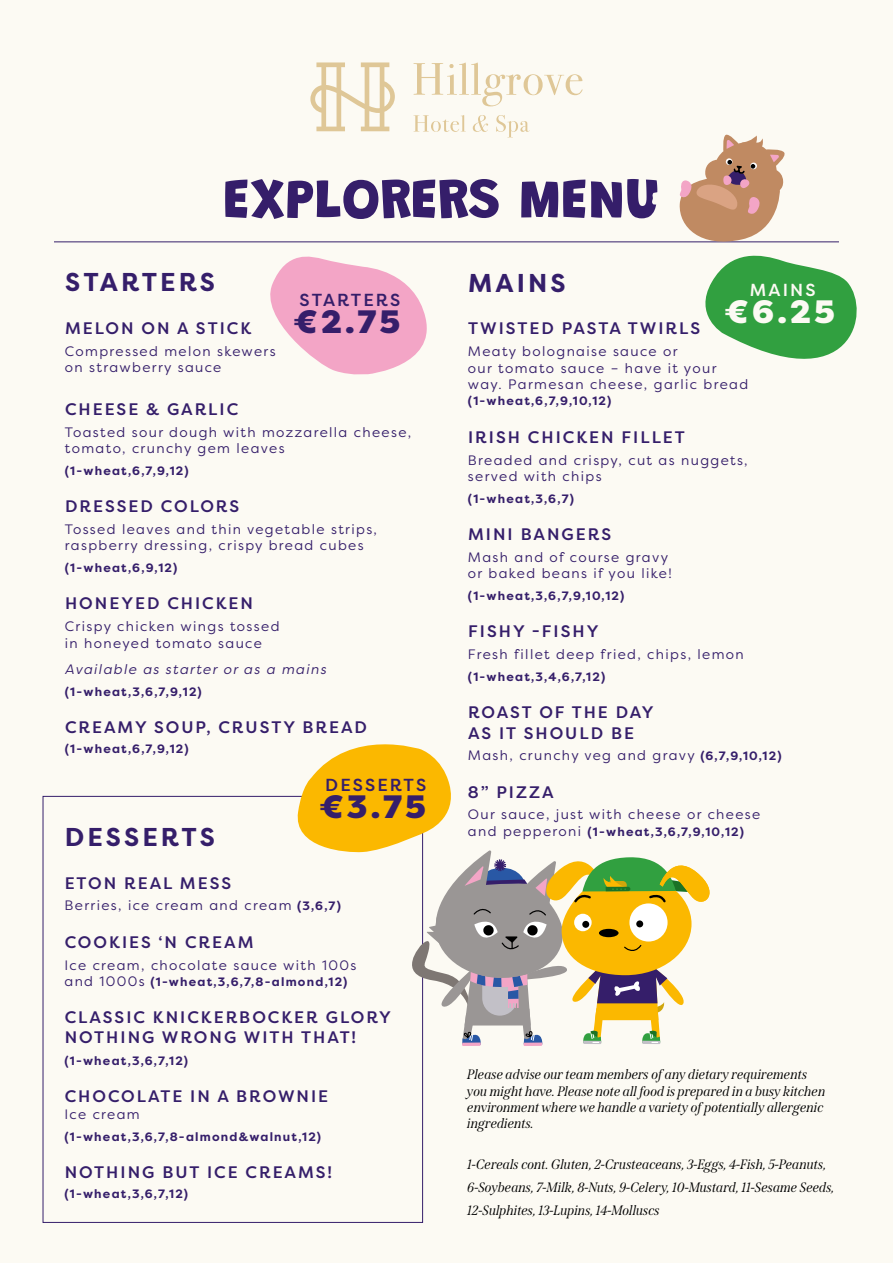
<style>
.page{position:relative;width:893px;height:1263px;background:#fcfaf3}
.page>*{position:absolute;margin:0;border:0;box-sizing:border-box;transform-origin:0 0}
.t1{font:800 57.15px "Grandstander";color:#351e6a}
.t2{font:900 32.4px "Filson Pro";color:#351e6a}
.t3{font:900 32.4px "Filson Pro";color:#fcfaf3}
.t4{font:700 25.8px "Filson Pro";letter-spacing:.12em;color:#351e6a}
.t5{font:500 17.4px "Filson Pro";letter-spacing:.12em;color:#351e6a}
.t6{font:500 17.4px "Filson Pro";letter-spacing:.12em;color:#fcfaf3}
.t7{font:500 16.65px/20.1px "Filson Pro";letter-spacing:.12em;color:#351e6a}
.t8{font:13.65px/16.4px "Filson Pro";letter-spacing:.1em;color:#351e6a}
.t9{font:italic 13.65px/16.4px "Span";color:#000}
.t10{font:italic 13.65px "Filson Pro";letter-spacing:.1em;color:#351e6a}
.t11{font:700 12.15px "Filson Pro";letter-spacing:.1em;color:#351e6a}
.s1{font-weight:700;font-size:12.15px}
.s2{font-weight:400;font-size:13.65px}
</style>
<div class="page">
<hr style="left:54px;top:242px;width:785px;height:1px;background:#351e6a">
<svg style="left:270px;top:256px;width:157px;height:119px"></svg>
<svg style="left:293px;top:744px;width:417px;height:303px"></svg>
<svg style="left:677px;top:134px;width:180px;height:225px"></svg>
<svg style="left:310px;top:62px;width:85px;height:69px"></svg>
<svg style="left:413px;top:62px;width:170px;height:44px"></svg>
<svg style="left:413px;top:115px;width:53px;height:17px"></svg>
<svg style="left:473px;top:115px;width:15px;height:17px"></svg>
<svg style="left:496px;top:115px;width:34px;height:22px"></svg>
<h1 class="t1" style="left:223px;top:155px;width:438px">EXPLORERS MENU</h1>
<h3 class="t4" style="left:65px;top:266px;width:152px">STARTERS</h3>
<p class="t7" style="left:65px;top:317px;width:188px">MELON ON A STICK</p>
<p class="t8" style="left:65px;top:342px;width:212px">Compressed melon skewers on strawberry sauce</p>
<p class="t7" style="left:65px;top:398px;width:175px">CHEESE &amp; GARLIC</p>
<p class="t8" style="left:65px;top:423px;width:348px">Toasted sour dough with mozzarella cheese, tomato, crunchy gem leaves</p>
<p class="t11" style="left:65px;top:463px;width:125px">(1-wheat,6,7,9,12)</p>
<p class="t7" style="left:65px;top:496px;width:176px">DRESSED COLORS</p>
<p class="t8" style="left:65px;top:521px;width:314px">Tossed leaves and thin vegetable strips, raspberry dressing, crispy bread cubes</p>
<p class="t11" style="left:65px;top:560px;width:114px">(1-wheat,6,9,12)</p>
<p class="t7" style="left:65px;top:593px;width:189px">HONEYED CHICKEN</p>
<p class="t8" style="left:65px;top:618px;width:216px">Crispy chicken wings tossed in honeyed tomato sauce</p>
<p class="t10" style="left:65px;top:660px;width:263px">Available as starter or as a mains</p>
<p class="t11" style="left:65px;top:684px;width:138px">(1-wheat,3,6,7,9,12)</p>
<p class="t7" style="left:65px;top:717px;width:303px">CREAMY SOUP, CRUSTY BREAD</p>
<p class="t11" style="left:65px;top:741px;width:125px">(1-wheat,6,7,9,12)</p>
<p class="t5" style="left:300px;top:288px;width:102px">STARTERS</p>
<h2 class="t2" style="left:294px;top:302px;width:108px">€2.75</h2>
<p class="t5" style="left:325px;top:773px;width:102px">DESSERTS</p>
<h2 class="t2" style="left:319px;top:786px;width:108px">€3.75</h2>
<h3 class="t4" style="left:65px;top:820px;width:152px">DESSERTS</h3>
<p class="t7" style="left:65px;top:872px;width:168px">ETON REAL MESS</p>
<p class="t8" style="left:65px;top:897px;width:278px">Berries, ice cream and cream <span class="s1">(3,6,7)</span></p>
<p class="t7" style="left:65px;top:931px;width:190px">COOKIES ‘N CREAM</p>
<p class="t8" style="left:65px;top:956px;width:293px">Ice cream, chocolate sauce with 100s</p>
<p class="t11" style="left:65px;top:974px;width:284px"><span class="s2">and 1000s</span> (1-wheat,3,6,7,8-almond,12)</p>
<p class="t7" style="left:65px;top:1007px;width:328px">CLASSIC KNICKERBOCKER GLORY<br>NOTHING WRONG WITH THAT!</p>
<p class="t11" style="left:65px;top:1053px;width:125px">(1-wheat,3,6,7,12)</p>
<p class="t7" style="left:65px;top:1086px;width:265px">CHOCOLATE IN A BROWNIE</p>
<p class="t8" style="left:65px;top:1105px;width:77px">Ice cream</p>
<p class="t11" style="left:65px;top:1129px;width:258px">(1-wheat,3,6,7,8-almond&amp;walnut,12)</p>
<p class="t7" style="left:65px;top:1162px;width:269px">NOTHING BUT ICE CREAMS!</p>
<p class="t11" style="left:65px;top:1186px;width:125px">(1-wheat,3,6,7,12)</p>
<h3 class="t4" style="left:468px;top:266px;width:99px">MAINS</h3>
<p class="t7" style="left:468px;top:318px;width:233px">TWISTED PASTA TWIRLS</p>
<p class="t8" style="left:468px;top:343px;width:282px">Meaty bolognaise sauce or<br>our tomato sauce – have it your way. Parmesan cheese, garlic bread</p>
<p class="t11" style="left:468px;top:394px;width:145px">(1-wheat,6,7,9,10,12)</p>
<p class="t7" style="left:468px;top:426px;width:218px">IRISH CHICKEN FILLET</p>
<p class="t8" style="left:468px;top:451px;width:281px">Breaded and crispy, cut as nuggets, served with chips</p>
<p class="t11" style="left:468px;top:491px;width:107px">(1-wheat,3,6,7)</p>
<p class="t7" style="left:468px;top:524px;width:145px">MINI BANGERS</p>
<p class="t8" style="left:468px;top:549px;width:205px">Mash and of course gravy or baked beans if you like!</p>
<p class="t11" style="left:468px;top:588px;width:158px">(1-wheat,3,6,7,9,10,12)</p>
<p class="t7" style="left:468px;top:621px;width:132px">FISHY -FISHY</p>
<p class="t8" style="left:468px;top:646px;width:277px">Fresh fillet deep fried, chips, lemon</p>
<p class="t11" style="left:468px;top:669px;width:139px">(1-wheat,3,4,6,7,12)</p>
<p class="t7" style="left:468px;top:702px;width:187px">ROAST OF THE DAY<br>AS IT SHOULD BE</p>
<p class="t8" style="left:468px;top:747px;width:315px">Mash, crunchy veg and gravy <span class="s1">(6,7,9,10,12)</span></p>
<p class="t7" style="left:468px;top:781px;width:87px">8” PIZZA</p>
<p class="t8" style="left:468px;top:806px;width:294px">Our sauce, just with cheese or cheese</p>
<p class="t11" style="left:468px;top:824px;width:278px"><span class="s2">and pepperoni</span> (1-wheat,3,6,7,9,10,12)</p>
<p class="t6" style="left:750px;top:278px;width:67px">MAINS</p>
<h2 class="t3" style="left:724px;top:292px;width:112px">€6.25</h2>
<p class="t9" style="left:468px;top:1066px;width:360px">Please advise our team members of any dietary requirements you might have. Please note all food is prepared in a busy kitchen environment where we handle a variety of potentially allergenic ingredients.</p>
<p class="t9" style="left:468px;top:1153px;width:369px;line-height:23.1px">1-Cereals cont. Gluten, 2-Crusteaceans, 3-Eggs, 4-Fish, 5-Peanuts,<br>6-Soybeans, 7-Milk, 8-Nuts, 9-Celery, 10-Mustard, 11-Sesame Seeds,<br>12-Sulphites, 13-Lupins, 14-Molluscs</p>
</div>
